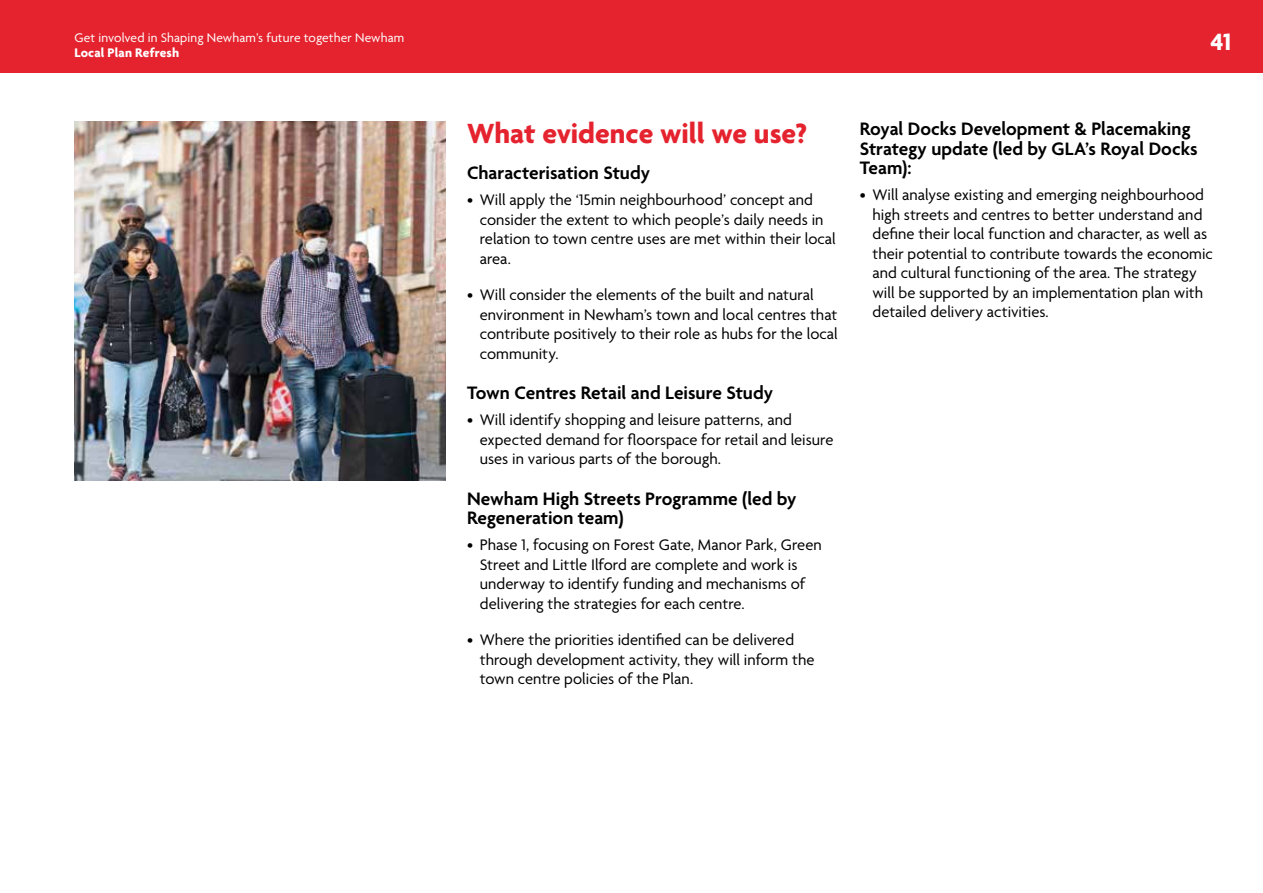
<style>
.page{position:relative;width:1263px;height:893px;background:#fff}
.page>*{position:absolute;margin:0;border:0;box-sizing:border-box;transform-origin:0 0}
.t1{font:700 30px "Agenda";letter-spacing:-.005em;color:#e5232e}
.t2{font:700 25.5px "Agenda";color:#fff}
.t3{font:600 19.5px/19.5px "Agenda";color:#000}
.t4{font:16.5px/19.5px "Agenda";color:#000}
.t5{font:13.5px "Agenda";letter-spacing:.01em;color:#fff}
.t6{font:700 13.5px "Agenda";letter-spacing:.01em;color:#fff}
</style>
<div class="page">
<div style="left:0;top:0;width:1263px;height:72px;background:#e5232e"></div>
<img style="left:74px;top:121px;width:372px;height:359px">
<p class="t5" style="left:74px;top:30px;width:331px">Get involved in Shaping Newham’s future together Newham</p>
<p class="t6" style="left:74px;top:45px;width:106px">Local Plan Refresh</p>
<h2 class="t2" style="left:1210px;top:28px;width:22px">41</h2>
<h1 class="t1" style="left:467px;top:117px;width:342px">What evidence will we use?</h1>
<p class="t3" style="left:467px;top:164px;width:184px">Characterisation Study</p>
<p class="t4" style="left:480px;top:191px;width:358px;text-indent:-13px">• Will apply the ‘15min neighbourhood’ concept and consider the extent to which people’s daily needs in relation to town centre uses are met within their local area.</p>
<p class="t4" style="left:480px;top:286px;width:359px;text-indent:-13px">• Will consider the elements of the built and natural environment in Newham’s town and local centres that contribute positively to their role as hubs for the local community.</p>
<p class="t3" style="left:467px;top:385px;width:307px">Town Centres Retail and Leisure Study</p>
<p class="t4" style="left:480px;top:411px;width:355px;text-indent:-13px">• Will identify shopping and leisure patterns, and expected demand for floorspace for retail and leisure uses in various parts of the borough.</p>
<p class="t3" style="left:467px;top:490px;width:331px">Newham High Streets Programme (led by<br>Regeneration team)</p>
<p class="t4" style="left:480px;top:536px;width:343px;text-indent:-13px">• Phase 1, focusing on Forest Gate, Manor Park, Green Street and Little Ilford are complete and work is underway to identify funding and mechanisms of delivering the strategies for each centre.</p>
<p class="t4" style="left:480px;top:631px;width:336px;text-indent:-13px">• Where the priorities identified can be delivered through development activity, they will inform the town centre policies of the Plan.</p>
<p class="t3" style="left:860px;top:120px;width:339px">Royal Docks Development &amp; Placemaking<br>Strategy update (led by GLA’s Royal Docks<br>Team):</p>
<p class="t4" style="left:872px;top:186px;width:342px;text-indent:-13px">• Will analyse existing and emerging neighbourhood high streets and centres to better understand and define their local function and character, as well as their potential to contribute towards the economic and cultural functioning of the area. The strategy will be supported by an implementation plan with detailed delivery activities.</p>
</div>
